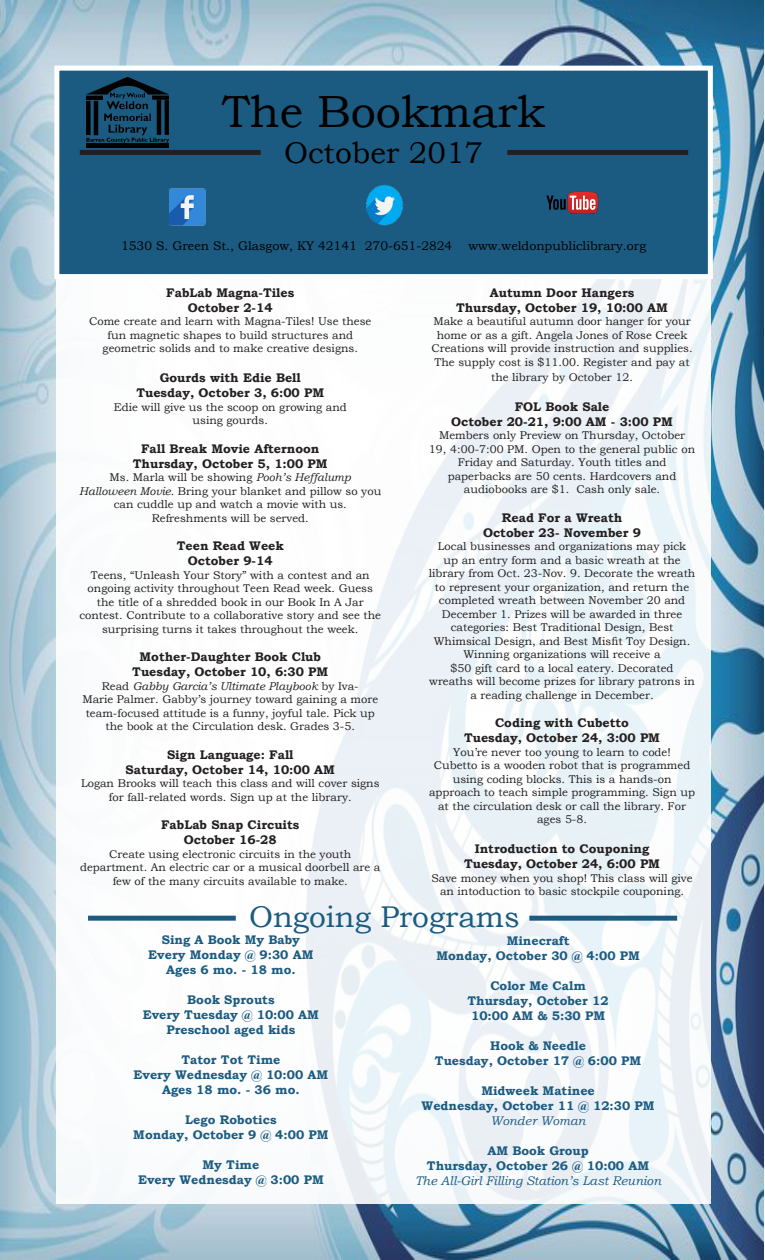
<style>
.page{position:relative;width:765px;height:1260px;background:#fff}
.page>*{position:absolute;margin:0;border:0;box-sizing:border-box;transform-origin:0 0}
.t1{font:45px "Bookman Old Style";color:#000}
.t2{font:30px "Bookman Old Style";color:#1b5b81}
.t3{font:30px "Bookman Old Style";color:#000}
.t4{font:700 12.5px/15px "Bookman Old Style";color:#231f20;text-align:center}
.t5{font:700 12.5px/15px "Bookman Old Style";color:#1b5b81;text-align:center}
.t6{font:italic 12.5px/15px "Bookman Old Style";color:#1b5b81;text-align:center}
.t7{font:12.5px "Bookman Old Style";color:#000}
.t8{font:11.25px/13.5px "Bookman Old Style";color:#231f20;text-align:center}
.s1{font-style:italic}
.s2{font-weight:400;font-style:italic}
.s3{font-weight:700;font-style:normal}
</style>
<div class="page">
<img style="left:0;top:0;width:764px;height:1260px">
<div style="left:56px;top:68px;width:655px;height:1136px;background:linear-gradient(to right,#fefefe,#eef4f8)"></div>
<div style="left:57px;top:68px;width:653px;height:209px;background:#1b5b81"></div>
<div style="left:54px;top:66px;width:659px;height:213px;border:5px solid #fff"></div>
<div style="left:80px;top:150px;width:181px;height:5px;background:#231f20"></div>
<div style="left:507px;top:150px;width:181px;height:5px;background:#231f20"></div>
<img style="left:170px;top:188px;width:35px;height:37px">
<img style="left:366px;top:185px;width:38px;height:41px">
<img style="left:546px;top:192px;width:53px;height:22px">
<img style="left:87px;top:78px;width:81px;height:69px">
<div style="left:88px;top:916px;width:148px;height:5px;background:#1b5b81"></div>
<div style="left:529px;top:916px;width:148px;height:5px;background:#1b5b81"></div>
<p class="t1" style="left:222px;top:82px;width:325px">The Bookmark</p>
<p class="t3" style="left:284px;top:133px;width:201px">October 2017</p>
<p class="t7" style="left:121px;top:238px;width:333px">1530 S. Green St., Glasgow, KY 42141 270-651-2824</p>
<p class="t7" style="left:468px;top:238px;width:179px">www.weldonpubliclibrary.org</p>
<p class="t4" style="left:166px;top:285px;width:130px">FabLab Magna-Tiles<br>October 2-14</p>
<p class="t8" style="left:89px;top:315px;width:284px">Come create and learn with Magna-Tiles! Use these fun magnetic shapes to build structures and geometric solids and to make creative designs.</p>
<p class="t4" style="left:136px;top:370px;width:189px">Gourds with Edie Bell<br>Tuesday, October 3, 6:00 PM</p>
<p class="t8" style="left:114px;top:400px;width:235px">Edie will give us the scoop on growing and using gourds.</p>
<p class="t4" style="left:133px;top:441px;width:196px">Fall Break Movie Afternoon<br>Thursday, October 5, 1:00 PM</p>
<p class="t8" style="left:79px;top:471px;width:304px">Ms. Marla will be showing <span class="s1">Pooh’s Heffalump<br>Halloween Movie.</span> Bring your blanket and pillow so you can cuddle up and watch a movie with us.<br>Refreshments will be served.</p>
<p class="t4" style="left:177px;top:538px;width:108px">Teen Read Week<br>October 9-14</p>
<p class="t8" style="left:79px;top:568px;width:303px">Teens, “Unleash Your Story” with a contest and an ongoing activity throughout Teen Read week. Guess the title of a shredded book in our Book In A Jar contest. Contribute to a collaborative story and see the surprising turns it takes throughout the week.</p>
<p class="t4" style="left:132px;top:649px;width:197px">Mother-Daughter Book Club<br>Tuesday, October 10, 6:30 PM</p>
<p class="t8" style="left:82px;top:679px;width:297px">Read <span class="s1">Gabby Garcia’s Ultimate Playbook</span> by Iva-<br>Marie Palmer. Gabby’s journey toward gaining a more team-focused attitude is a funny, joyful tale. Pick up the book at the Circulation desk. Grades 3-5.</p>
<p class="t4" style="left:126px;top:747px;width:211px">Sign Language: Fall<br>Saturday, October 14, 10:00 AM</p>
<p class="t8" style="left:81px;top:777px;width:300px">Logan Brooks will teach this class and will cover signs for fall-related words. Sign up at the library.</p>
<p class="t4" style="left:161px;top:817px;width:140px">FabLab Snap Circuits<br>October 16-28</p>
<p class="t8" style="left:80px;top:847px;width:302px">Create using electronic circuits in the youth department. An electric car or a musical doorbell are a few of the many circuits available to make.</p>
<p class="t4" style="left:456px;top:285px;width:214px">Autumn Door Hangers<br>Thursday, October 19, 10:00 AM</p>
<p class="t8" style="left:431px;top:315px;width:263px">Make a beautiful autumn door hanger for your home or as a gift. Angela Jones of Rose Creek Creations will provide instruction and supplies.<br>The supply cost is $11.00. Register and pay at</p>
<p class="t8" style="left:491px;top:370px;width:143px">the library by October 12.</p>
<p class="t4" style="left:451px;top:399px;width:223px">FOL Book Sale<br>October 20-21, 9:00 AM - 3:00 PM</p>
<p class="t8" style="left:429px;top:429px;width:268px">Members only Preview on Thursday, October 19, 4:00-7:00 PM. Open to the general public on Friday and Saturday. Youth titles and paperbacks are 50 cents. Hardcovers and audiobooks are $1. Cash only sale.</p>
<p class="t4" style="left:483px;top:510px;width:159px">Read For a Wreath<br>October 23- November 9</p>
<p class="t8" style="left:429px;top:540px;width:268px">Local businesses and organizations may pick<br>up an entry form and a basic wreath at the library from Oct. 23-Nov. 9. Decorate the wreath to represent your organization, and return the completed wreath between November 20 and December 1. Prizes will be awarded in three categories: Best Traditional Design, Best Whimsical Design, and Best Misfit Toy Design.<br>Winning organizations will receive a</p>
<p class="t8" style="left:429px;top:661px;width:267px">$50 gift card to a local eatery. Decorated wreaths will become prizes for library patrons in a reading challenge in December.</p>
<p class="t4" style="left:464px;top:715px;width:198px">Coding with Cubetto<br>Tuesday, October 24, 3:00 PM</p>
<p class="t8" style="left:429px;top:745px;width:267px">You’re never too young to learn to code!<br>Cubetto is a wooden robot that is programmed using coding blocks. This is a hands-on approach to teach simple programming. Sign up at the circulation desk or call the library. For ages 5-8.</p>
<p class="t4" style="left:464px;top:841px;width:198px">Introduction to Couponing<br>Tuesday, October 24, 6:00 PM</p>
<p class="t8" style="left:431px;top:871px;width:263px">Save money when you shop! This class will give an intoduction to basic stockpile couponing.</p>
<p class="t2" style="left:249px;top:897px;width:272px">Ongoing Programs</p>
<p class="t5" style="left:148px;top:932px;width:167px">Sing A Book My Baby<br>Every Monday @ 9:30 AM<br>Ages 6 mo. - 18 mo.</p>
<p class="t5" style="left:143px;top:992px;width:178px">Book Sprouts<br>Every Tuesday @ 10:00 AM<br>Preschool aged kids</p>
<p class="t5" style="left:134px;top:1052px;width:196px">Tator Tot Time<br>Every Wednesday @ 10:00 AM<br>Ages 18 mo. - 36 mo.</p>
<p class="t5" style="left:133px;top:1112px;width:197px">Lego Robotics<br>Monday, October 9 @ 4:00 PM</p>
<p class="t5" style="left:138px;top:1157px;width:187px">My Time<br>Every Wednesday @ 3:00 PM</p>
<p class="t5" style="left:436px;top:933px;width:205px">Minecraft<br>Monday, October 30 @ 4:00 PM</p>
<p class="t5" style="left:467px;top:978px;width:143px">Color Me Calm<br>Thursday, October 12<br>10:00 AM &amp; 5:30 PM</p>
<p class="t5" style="left:435px;top:1038px;width:208px">Hook &amp; Needle<br>Tuesday, October 17 @ 6:00 PM</p>
<p class="t5" style="left:422px;top:1083px;width:234px">Midweek Matinee<br>Wednesday, October 11 @ 12:30 PM<br><span class="s2">Wonder Woman</span></p>
<p class="t6" style="left:415px;top:1143px;width:248px"><span class="s3">AM Book Group<br>Thursday, October 26 @ 10:00 AM<br></span>The All-Girl Filling Station’s Last Reunion</p>
</div>
